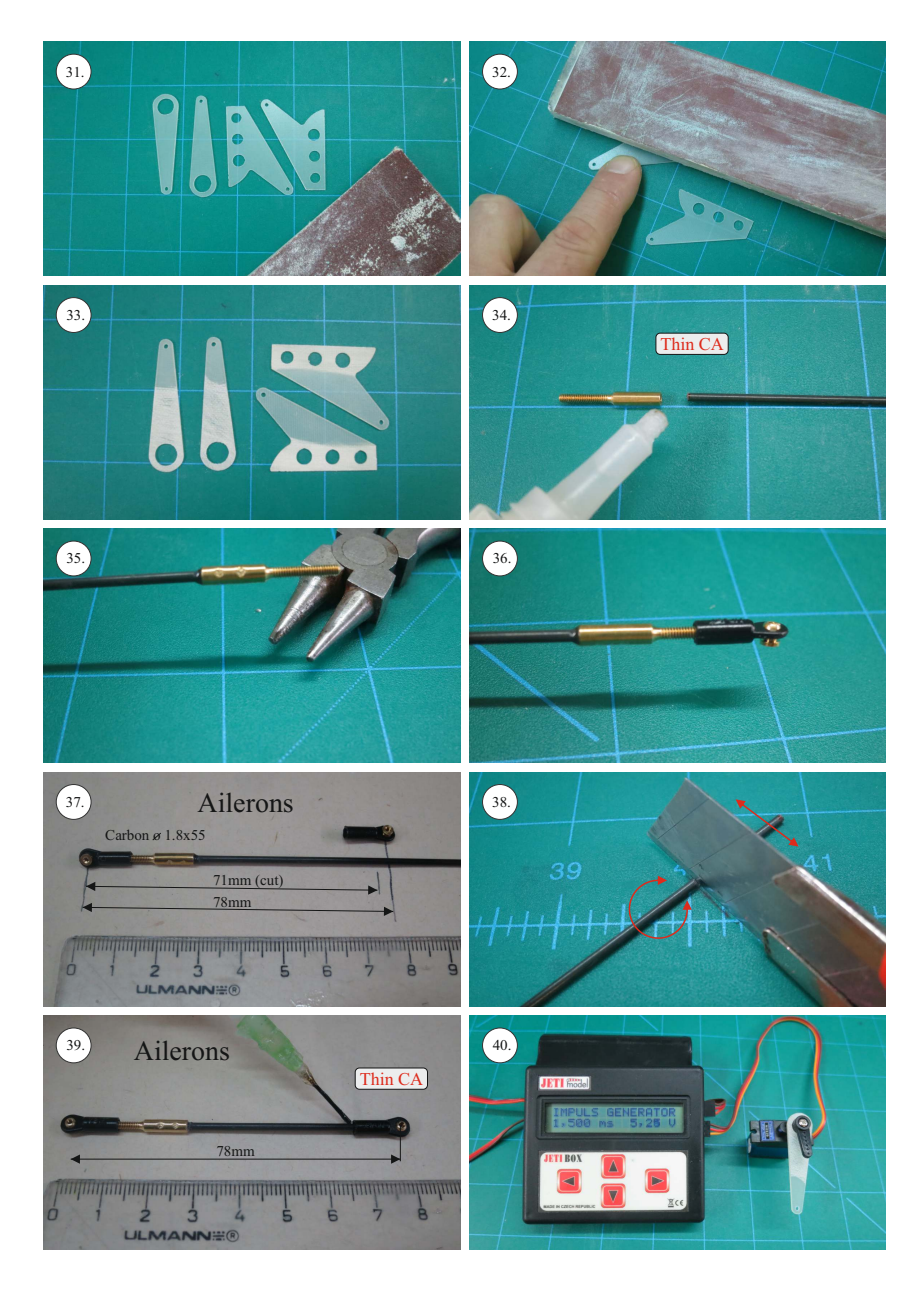
<style>
.page{position:relative;width:920px;height:1290px;background:#fff}
.page>*{position:absolute;margin:0;border:0;box-sizing:border-box;transform-origin:0 0}
.t1{font:27.9px "Times New Roman";color:#151616}
.t2{font:18px "Times New Roman";color:#dd2b1c}
.t3{font:15px "Times New Roman";color:#151616}
</style>
<div class="page">
<img style="left:43px;top:1016px;width:417px;height:233px">
<hr style="left:71px;top:1159px;width:329px;height:1px;background:#151616">
<svg style="left:391px;top:1154px;width:9px;height:10px"></svg>
<svg style="left:71px;top:1154px;width:9px;height:10px"></svg>
<hr style="left:400px;top:1125px;width:1px;height:36px;background:#151616">
<div style="left:355px;top:1068px;width:73px;height:21px;background:#eceded;border:1px solid #151616;border-radius:4px"></div>
<img style="left:469px;top:1016px;width:417px;height:233px">
<img style="left:469px;top:772px;width:417px;height:234px">
<img style="left:43px;top:772px;width:417px;height:234px">
<img style="left:469px;top:529px;width:417px;height:234px">
<img style="left:43px;top:529px;width:417px;height:234px">
<img style="left:469px;top:285px;width:417px;height:234px">
<img style="left:43px;top:285px;width:417px;height:234px">
<img style="left:469px;top:42px;width:417px;height:234px">
<img style="left:43px;top:42px;width:417px;height:234px">
<div style="left:656px;top:333px;width:72px;height:22px;background:#eceded;border:1px solid #151616;border-radius:4px"></div>
<svg style="left:82px;top:903px;width:311px;height:13px;background:#8a8887"></svg>
<svg style="left:86px;top:882px;width:292px;height:13px;background:#898887"></svg>
<img style="left:629px;top:876px;width:63px;height:63px">
<svg style="left:736px;top:799px;width:63px;height:47px;background:#3d868b"></svg>
<svg style="left:152px;top:832px;width:10px;height:9px"></svg>
<div style="left:56px;top:54px;width:35px;height:35px;background:#fff;border:1px solid #323232;border-radius:50%"></div>
<div style="left:56px;top:297px;width:35px;height:36px;background:#fff;border:1px solid #323232;border-radius:50%"></div>
<div style="left:56px;top:541px;width:35px;height:35px;background:#fff;border:1px solid #323232;border-radius:50%"></div>
<div style="left:56px;top:784px;width:35px;height:36px;background:#fff;border:1px solid #323232;border-radius:50%"></div>
<div style="left:56px;top:1027px;width:35px;height:36px;background:#fff;border:1px solid #323232;border-radius:50%"></div>
<div style="left:482px;top:54px;width:36px;height:35px;background:#fff;border:1px solid #323232;border-radius:50%"></div>
<div style="left:482px;top:297px;width:36px;height:36px;background:#fff;border:1px solid #323232;border-radius:50%"></div>
<div style="left:482px;top:541px;width:36px;height:35px;background:#fff;border:1px solid #323232;border-radius:50%"></div>
<div style="left:482px;top:784px;width:36px;height:36px;background:#fff;border:1px solid #323232;border-radius:50%"></div>
<div style="left:482px;top:1027px;width:36px;height:36px;background:#fff;border:1px solid #323232;border-radius:50%"></div>
<p class="t3" style="left:66px;top:66px;width:20px">31.</p>
<p class="t3" style="left:492px;top:66px;width:20px">32.</p>
<p class="t3" style="left:66px;top:310px;width:20px">33.</p>
<p class="t3" style="left:492px;top:310px;width:20px">34.</p>
<p class="t2" style="left:660px;top:337px;width:65px">Thin CA</p>
<p class="t3" style="left:66px;top:553px;width:20px">35.</p>
<p class="t3" style="left:493px;top:553px;width:20px">36.</p>
<p class="t3" style="left:66px;top:796px;width:20px">37.</p>
<h1 class="t1" style="left:198px;top:793px;width:98px">Ailerons</h1>
<p class="t3" style="left:105px;top:830px;width:102px">Carbon o 1.8x55</p>
<p class="t3" style="left:492px;top:796px;width:20px">38.</p>
<p class="t3" style="left:213px;top:875px;width:72px">71mm (cut)</p>
<p class="t3" style="left:213px;top:897px;width:40px">78mm</p>
<p class="t3" style="left:66px;top:1040px;width:20px">39.</p>
<h1 class="t1" style="left:134px;top:1041px;width:98px">Ailerons</h1>
<p class="t3" style="left:493px;top:1040px;width:20px">40.</p>
<p class="t2" style="left:360px;top:1072px;width:65px">Thin CA</p>
<p class="t3" style="left:216px;top:1146px;width:40px">78mm</p>
</div>
